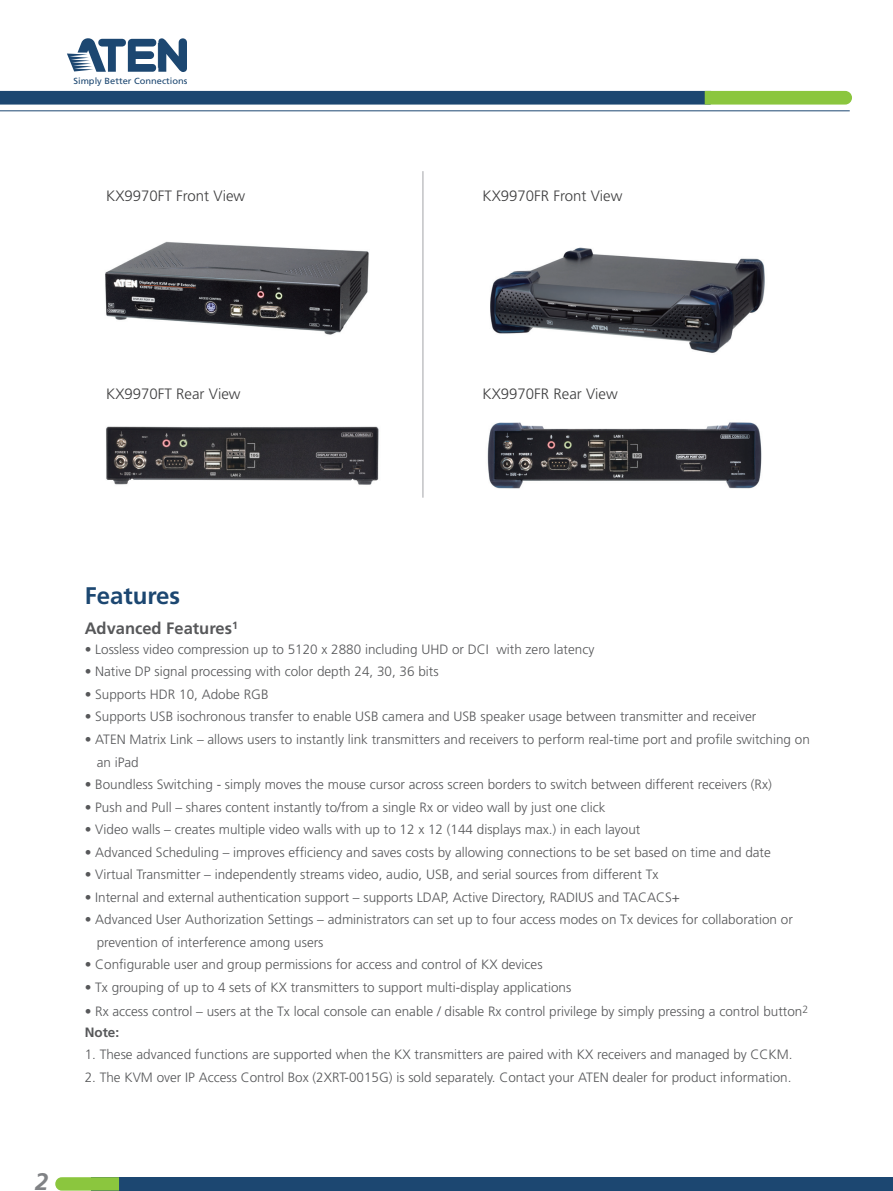
<style>
.page{position:relative;width:893px;height:1191px;background:#fff}
.page>*{position:absolute;margin:0;border:0;box-sizing:border-box;transform-origin:0 0}
.t1{font:700 24px "Frutiger";color:#1c4771}
.t2{font:italic 700 24px "Frutiger";color:#808285}
.t3{font:700 16.5px "Frutiger";color:#57585a}
.t4{font:300 15px "Frutiger";color:#3e3e3f}
.t5{font:300 13.5px/22.5px "Frutiger";color:#57585a}
.t6{font:8.85px "Frutiger";color:#1c4771;scale:1.05 1}
.s1{font-weight:700}
</style>
<div class="page">
<hr style="left:0;top:110px;width:850px;height:1px;background:#1c4771">
<div style="left:0;top:91px;width:711px;height:14px;background:#1c4771"></div>
<svg style="left:67px;top:38px;width:120px;height:34px"></svg>
<svg style="left:705px;top:91px;width:147px;height:14px;background:#8fc845"></svg>
<img style="left:105px;top:241px;width:264px;height:94px">
<img style="left:106px;top:426px;width:273px;height:59px">
<img style="left:487px;top:422px;width:275px;height:67px">
<img style="left:490px;top:247px;width:275px;height:106px">
<div style="left:91px;top:1177px;width:802px;height:13px;background:#1c4771"></div>
<svg style="left:55px;top:1177px;width:64px;height:13px"></svg>
<hr style="left:422px;top:171px;width:1px;height:326px;background:#a8a9ad">
<p class="t6" style="left:73px;top:76px;width:110px">Simply Better Connections</p>
<p class="t4" style="left:106px;top:187px;width:141px">KX9970FT Front View</p>
<p class="t4" style="left:106px;top:385px;width:136px">KX9970FT Rear View</p>
<p class="t4" style="left:483px;top:187px;width:141px">KX9970FR Front View</p>
<p class="t4" style="left:483px;top:385px;width:137px">KX9970FR Rear View</p>
<h1 class="t2" style="left:35px;top:1167px;width:15px">2</h1>
<h1 class="t1" style="left:85px;top:582px;width:97px">Features</h1>
<p class="t3" style="left:85px;top:618px;width:155px">Advanced Features<sup>1</sup></p>
<p class="t5" style="left:85px;top:638px;width:511px">• Lossless video compression up to 5120 x 2880 including UHD or DCI with zero latency</p>
<p class="t5" style="left:85px;top:660px;width:355px">• Native DP signal processing with color depth 24, 30, 36 bits</p>
<p class="t5" style="left:85px;top:683px;width:185px">• Supports HDR 10, Adobe RGB</p>
<p class="t5" style="left:85px;top:705px;width:673px">• Supports USB isochronous transfer to enable USB camera and USB speaker usage between transmitter and receiver</p>
<p class="t5" style="left:97px;top:728px;width:715px;text-indent:-12px">• ATEN Matrix Link – allows users to instantly link transmitters and receivers to perform real-time port and profile switching on an iPad</p>
<p class="t5" style="left:85px;top:773px;width:689px">• Boundless Switching - simply moves the mouse cursor across screen borders to switch between different receivers (Rx)</p>
<p class="t5" style="left:85px;top:795px;width:522px">• Push and Pull – shares content instantly to/from a single Rx or video wall by just one click</p>
<p class="t5" style="left:85px;top:818px;width:557px">• Video walls – creates multiple video walls with up to 12 x 12 (144 displays max.) in each layout</p>
<p class="t5" style="left:85px;top:840px;width:688px">• Advanced Scheduling – improves efficiency and saves costs by allowing connections to be set based on time and date</p>
<p class="t5" style="left:85px;top:863px;width:575px">• Virtual Transmitter – independently streams video, audio, USB, and serial sources from different Tx</p>
<p class="t5" style="left:85px;top:885px;width:597px">• Internal and external authentication support – supports LDAP, Active Directory, RADIUS and TACACS+</p>
<p class="t5" style="left:97px;top:908px;width:698px;text-indent:-12px">• Advanced User Authorization Settings – administrators can set up to four access modes on Tx devices for collaboration or prevention of interference among users</p>
<p class="t5" style="left:85px;top:953px;width:459px">• Configurable user and group permissions for access and control of KX devices</p>
<p class="t5" style="left:85px;top:975px;width:488px">• Tx grouping of up to 4 sets of KX transmitters to support multi-display applications</p>
<p class="t5" style="left:85px;top:1000px;width:725px;line-height:21px">• Rx access control – users at the Tx local console can enable / disable Rx control privilege by simply pressing a control button<sup>2<br></sup><span class="s1">Note:</span></p>
<p class="t5" style="left:85px;top:1043px;width:709px">1. These advanced functions are supported when the KX transmitters are paired with KX receivers and managed by CCKM.</p>
<p class="t5" style="left:85px;top:1065px;width:708px">2. The KVM over IP Access Control Box (2XRT-0015G) is sold separately. Contact your ATEN dealer for product information.</p>
</div>
